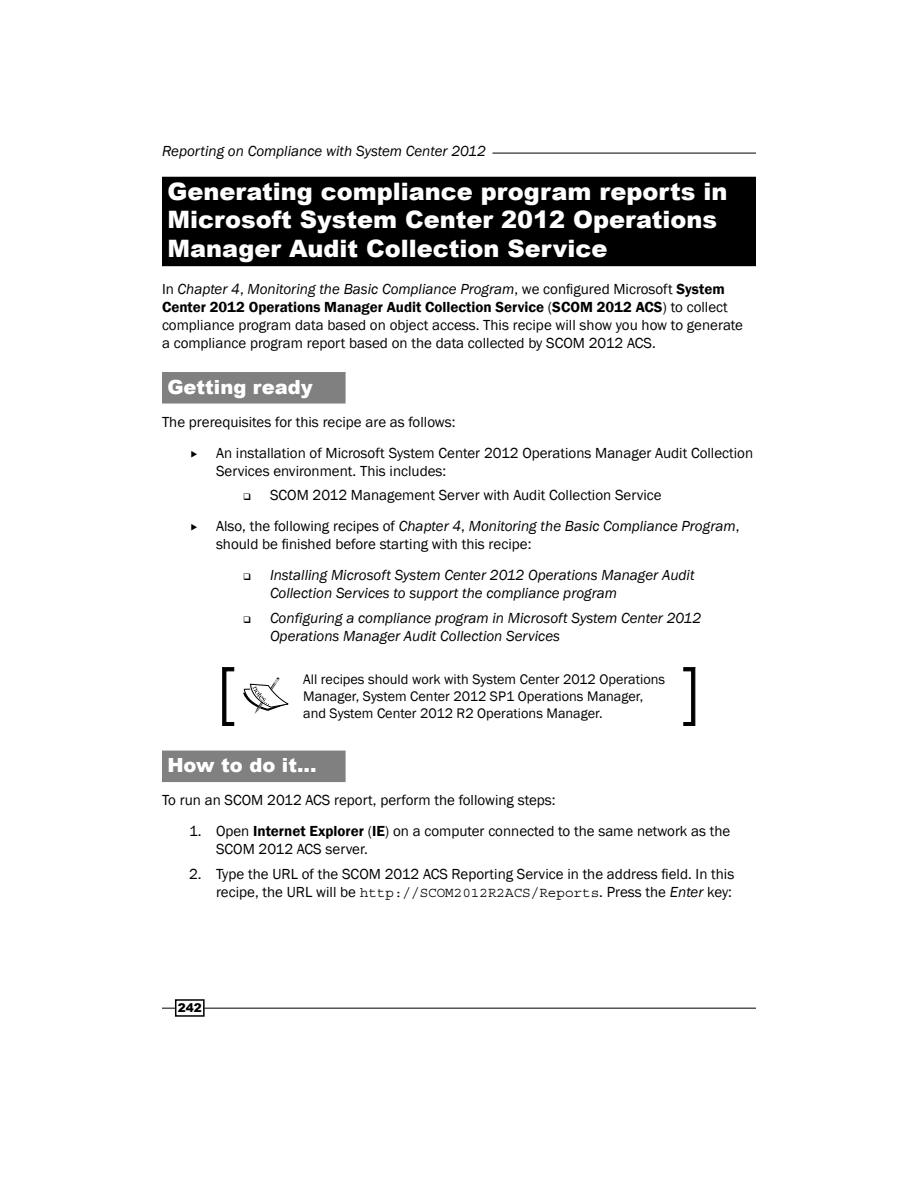
<style>
.page{position:relative;width:918px;height:1188px;background:#fff}
.page>*{position:absolute;margin:0;border:0;box-sizing:border-box;transform-origin:0 0}
.Heading_1_Heading_1{font:900 24px/28.8px "Arial";color:#fff}
.Heading_2_Heading_2{font:900 19.5px "Arial";color:#fff}
.Normal__PACKT{font:15px/18px "Franklin Gothic";color:#000}
.t1{font:italic 15px/18px "Franklin Gothic";color:#000}
.Information_Box_With{font:14.25px/17.1px "Franklin Gothic";color:#000}
.t2{font:900 12px "Arial";color:#000}
.s1{font-style:italic}
.s2{font-weight:600}
.s3{font-family:"Courier Std";font-size:14.25px}
</style>
<div class="page">
<hr style="left:492px;top:153px;width:264px;height:1px;background:#000">
<hr style="left:162px;top:1008px;width:594px;height:1px;background:#000">
<div style="left:176px;top:1000px;width:28px;height:16px;background:#fff"></div>
<div style="left:175px;top:999px;width:30px;height:18px;border:2px solid #000"></div>
<div style="left:162px;top:177px;width:594px;height:31px;background:#000"></div>
<div style="left:162px;top:203px;width:594px;height:63px;background:#000"></div>
<div style="left:162px;top:372px;width:184px;height:32px;background:#808080"></div>
<div style="left:162px;top:751px;width:184px;height:31px;background:#808080"></div>
<svg style="left:222px;top:667px;width:12px;height:59px"></svg>
<svg style="left:243px;top:678px;width:46px;height:36px"></svg>
<svg style="left:683px;top:667px;width:12px;height:59px"></svg>
<p class="t1" style="left:162px;top:142px;width:325px">Reporting on Compliance with System Center 2012</p>
<p class="Heading_1_Heading_1" style="left:167px;top:176px;width:562px">Generating compliance program reports in<br>Microsoft System Center 2012 Operations<br>Manager Audit Collection Service</p>
<p class="Normal__PACKT" style="left:162px;top:280px;width:583px">In <span class="s1">Chapter 4</span>, <span class="s1">Monitoring the Basic Compliance Program</span>, we configured Microsoft <span class="s2">System Center 2012 Operations Manager Audit Collection Service</span> (<span class="s2">SCOM 2012 ACS</span>) to collect compliance program data based on object access. This recipe will show you how to generate a compliance program report based on the data collected by SCOM 2012 ACS.</p>
<p class="Heading_2_Heading_2" style="left:167px;top:373px;width:147px">Getting ready</p>
<p class="Normal__PACKT" style="left:162px;top:413px;width:295px">The prerequisites for this recipe are as follows:</p>
<p class="Normal__PACKT" style="left:216px;top:444px;width:539px">An installation of Microsoft System Center 2012 Operations Manager Audit Collection<br>Services environment. This includes:</p>
<p class="Normal__PACKT" style="left:270px;top:487px;width:393px">SCOM 2012 Management Server with Audit Collection Service</p>
<p class="Normal__PACKT" style="left:216px;top:517px;width:525px">Also, the following recipes of <span class="s1">Chapter 4</span>, <span class="s1">Monitoring the Basic Compliance Program</span>, should be finished before starting with this recipe:</p>
<p class="t1" style="left:270px;top:566px;width:426px">Installing Microsoft System Center 2012 Operations Manager Audit<br>Collection Services to support the compliance program</p>
<p class="t1" style="left:270px;top:609px;width:433px">Configuring a compliance program in Microsoft System Center 2012<br>Operations Manager Audit Collection Services</p>
<p class="Information_Box_With" style="left:303px;top:671px;width:363px">All recipes should work with System Center 2012 Operations<br>Manager, System Center 2012 SP1 Operations Manager, and System Center 2012 R2 Operations Manager.</p>
<p class="Heading_2_Heading_2" style="left:167px;top:751px;width:151px">How to do it...</p>
<p class="Normal__PACKT" style="left:162px;top:792px;width:395px">To run an SCOM 2012 ACS report, perform the following steps:</p>
<p class="Normal__PACKT" style="left:216px;top:823px;width:516px;text-indent:-27px">1. Open <span class="s2">Internet Explorer</span> (<span class="s2">IE</span>) on a computer connected to the same network as the<br>SCOM 2012 ACS server.</p>
<p class="Normal__PACKT" style="left:189px;top:865px;width:547px;text-align:right">2. Type the URL of the SCOM 2012 ACS Reporting Service in the address field. In this recipe, the URL will be <span class="s3">http://SCOM2012R2ACS/Reports</span>. Press the <span class="s1">Enter</span> key:</p>
<p class="t2" style="left:178px;top:999px;width:26px">242</p>
</div>
